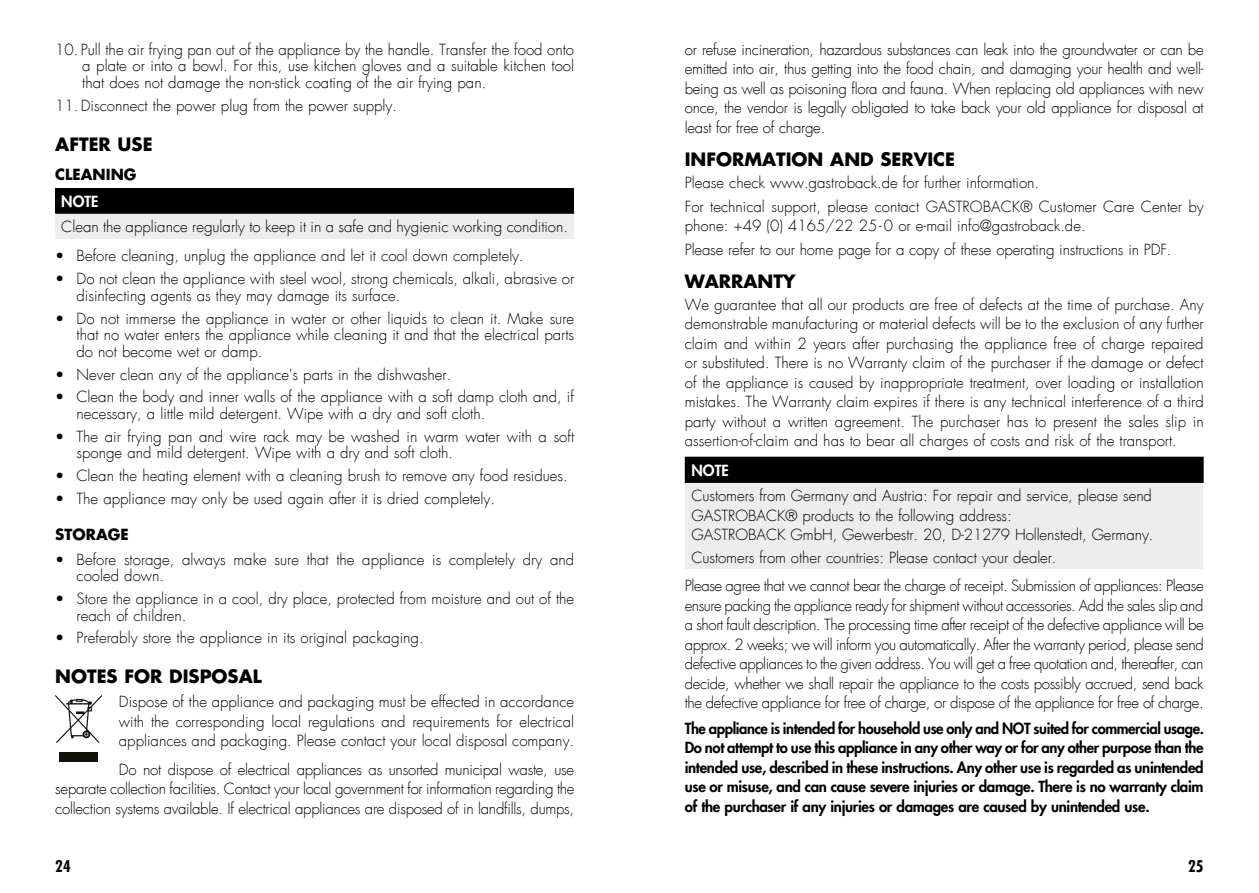
<style>
.page{position:relative;width:1259px;height:893px;background:#fff}
.page>*{position:absolute;margin:0;border:0;box-sizing:border-box;transform-origin:0 0}
.t1{font:700 18px "Futura LT";color:#000}
.t2{font:700 condensed 15.75px "Futura LT";color:#000}
.t3{font:300 15px/19.5px "Futura LT";color:#000}
.t4{font:800 15px/19.5px "Futura LT";letter-spacing:-.02em;color:#000;text-align:justify}
.t5{font:300 15px/28px "Futura LT";letter-spacing:-.025em;color:#000}
.t6{font:700 15px "Futura LT";color:#000}
.t7{font:800 15px "Futura LT";color:#fff}
</style>
<div class="page">
<div style="left:55px;top:188px;width:519px;height:25px;background:#000"></div>
<div style="left:55px;top:213px;width:519px;height:25px;background:#ededed"></div>
<hr style="left:55px;top:212px;width:519px;height:2px;background:#000">
<svg style="left:55px;top:695px;width:47px;height:48px"></svg>
<div style="left:59px;top:753px;width:39px;height:9px;background:#13110c"></div>
<div style="left:685px;top:457px;width:518px;height:25px;background:#000"></div>
<div style="left:685px;top:482px;width:518px;height:87px;background:#ededed"></div>
<hr style="left:685px;top:481px;width:518px;height:2px;background:#000">
<p class="t3" style="left:82px;top:42px;width:493px;line-height:16.5px;text-align:justify;text-indent:-27px">10. Pull the air frying pan out of the appliance by the handle. Transfer the food onto a plate or into a bowl. For this, use kitchen gloves and a suitable kitchen tool that does not damage the non-stick coating of the air frying pan.</p>
<p class="t3" style="left:55px;top:96px;width:343px">11.Disconnect the power plug from the power supply.</p>
<p class="t1" style="left:55px;top:132px;width:99px">AFTER USE</p>
<p class="t6" style="left:55px;top:164px;width:83px">CLEANING</p>
<p class="t7" style="left:61px;top:191px;width:39px">NOTE</p>
<p class="t3" style="left:61px;top:217px;width:508px">Clean the appliance regularly to keep it in a safe and hygienic working condition.</p>
<p class="t3" style="left:55px;top:247px;width:470px">• Before cleaning, unplug the appliance and let it cool down completely.</p>
<p class="t3" style="left:77px;top:271px;width:499px;line-height:16.5px;text-indent:-21px">• Do not clean the appliance with steel wool, strong chemicals, alkali, abrasive or disinfecting agents as they may damage its surface.</p>
<p class="t3" style="left:77px;top:310px;width:499px;line-height:16.5px;text-align:justify;text-indent:-21px">• Do not immerse the appliance in water or other liquids to clean it. Make sure that no water enters the appliance while cleaning it and that the electrical parts do not become wet or damp.</p>
<p class="t3" style="left:55px;top:365px;width:397px">• Never clean any of the appliance's parts in the dishwasher.</p>
<p class="t3" style="left:77px;top:389px;width:499px;line-height:16.5px;text-indent:-21px">• Clean the body and inner walls of the appliance with a soft damp cloth and, if necessary, a little mild detergent. Wipe with a dry and soft cloth.</p>
<p class="t3" style="left:77px;top:428px;width:499px;line-height:16.5px;text-indent:-21px">• The air frying pan and wire rack may be washed in warm water with a soft sponge and mild detergent. Wipe with a dry and soft cloth.</p>
<p class="t3" style="left:55px;top:466px;width:514px">• Clean the heating element with a cleaning brush to remove any food residues.</p>
<p class="t3" style="left:55px;top:489px;width:441px">• The appliance may only be used again after it is dried completely.</p>
<p class="t6" style="left:55px;top:524px;width:75px">STORAGE</p>
<p class="t3" style="left:77px;top:551px;width:499px;line-height:16.5px;text-indent:-21px">• Before storage, always make sure that the appliance is completely dry and cooled down.</p>
<p class="t3" style="left:77px;top:591px;width:499px;line-height:16.5px;text-indent:-21px">• Store the appliance in a cool, dry place, protected from moisture and out of the reach of children.</p>
<p class="t3" style="left:55px;top:629px;width:370px">• Preferably store the appliance in its original packaging.</p>
<p class="t1" style="left:55px;top:664px;width:208px">NOTES FOR DISPOSAL</p>
<p class="t3" style="left:119px;top:692px;width:457px;text-align:justify">Dispose of the appliance and packaging must be effected in accordance with the corresponding local regulations and requirements for electrical appliances and packaging. Please contact your local disposal company.</p>
<p class="t3" style="left:55px;top:760px;width:521px;text-align:justify;text-indent:64px">Do not dispose of electrical appliances as unsorted municipal waste, use separate collection facilities. Contact your local government for information regarding the collection systems available. If electrical appliances are disposed of in landfills, dumps,</p>
<p class="t3" style="left:685px;top:40px;width:520px;text-align:justify">or refuse incineration, hazardous substances can leak into the groundwater or can be emitted into air, thus getting into the food chain, and damaging your health and well&shy;being as well as poisoning flora and fauna. When replacing old appliances with new once, the vendor is legally obligated to take back your old appliance for disposal at least for free of charge.</p>
<p class="t1" style="left:685px;top:148px;width:272px">INFORMATION AND SERVICE</p>
<p class="t3" style="left:685px;top:171px;width:520px;line-height:23.7px">Please check www.gastroback.de for further information.<br>For technical support, please contact GASTROBACK® Customer Care Center by</p>
<p class="t3" style="left:685px;top:214px;width:488px;line-height:23.7px">phone: +49 (0) 4165/22 25-0 or e-mail info@gastroback.de.<br>Please refer to our home page for a copy of these operating instructions in PDF.</p>
<p class="t1" style="left:685px;top:270px;width:113px">WARRANTY</p>
<p class="t3" style="left:685px;top:295px;width:520px;text-align:justify">We guarantee that all our products are free of defects at the time of purchase. Any demonstrable manufacturing or material defects will be to the exclusion of any further claim and within 2 years after purchasing the appliance free of charge repaired or substituted. There is no Warranty claim of the purchaser if the damage or defect of the appliance is caused by inappropriate treatment, over loading or installation mistakes. The Warranty claim expires if there is any technical interference of a third party without a written agreement. The purchaser has to present the sales slip in assertion-of-claim and has to bear all charges of costs and risk of the transport.</p>
<p class="t7" style="left:691px;top:461px;width:39px">NOTE</p>
<p class="t3" style="left:691px;top:486px;width:463px">Customers from Germany and Austria: For repair and service, please send<br>GASTROBACK® products to the following address:<br>GASTROBACK GmbH, Gewerbestr. 20, D-21279 Hollenstedt, Germany.</p>
<p class="t5" style="left:685px;top:544px;width:520px;text-indent:7px">Customers from other countries: Please contact your dealer.<br>Please agree that we cannot bear the charge of receipt. Submission of appliances: Please</p>
<p class="t3" style="left:685px;top:596px;width:520px;text-align:justify">ensure packing the appliance ready for shipment without accessories. Add the sales slip and a short fault description. The processing time after receipt of the defective appliance will be approx. 2 weeks; we will inform you automatically. After the warranty period, please send defective appliances to the given address. You will get a free quotation and, thereafter, can decide, whether we shall repair the appliance to the costs possibly accrued, send back the defective appliance for free of charge, or dispose of the appliance for free of charge.</p>
<p class="t4" style="left:685px;top:718px;width:521px">The appliance is intended for household use only and NOT suited for commercial usage.<br>Do not attempt to use this appliance in any other way or for any other purpose than the intended use, described in these instructions. Any other use is regarded as unintended use or misuse, and can cause severe injuries or damage. There is no warranty claim of the purchaser if any injuries or damages are caused by unintended use.</p>
<p class="t2" style="left:55px;top:857px;width:17px">24</p>
<p class="t2" style="left:1188px;top:857px;width:17px">25</p>
</div>
